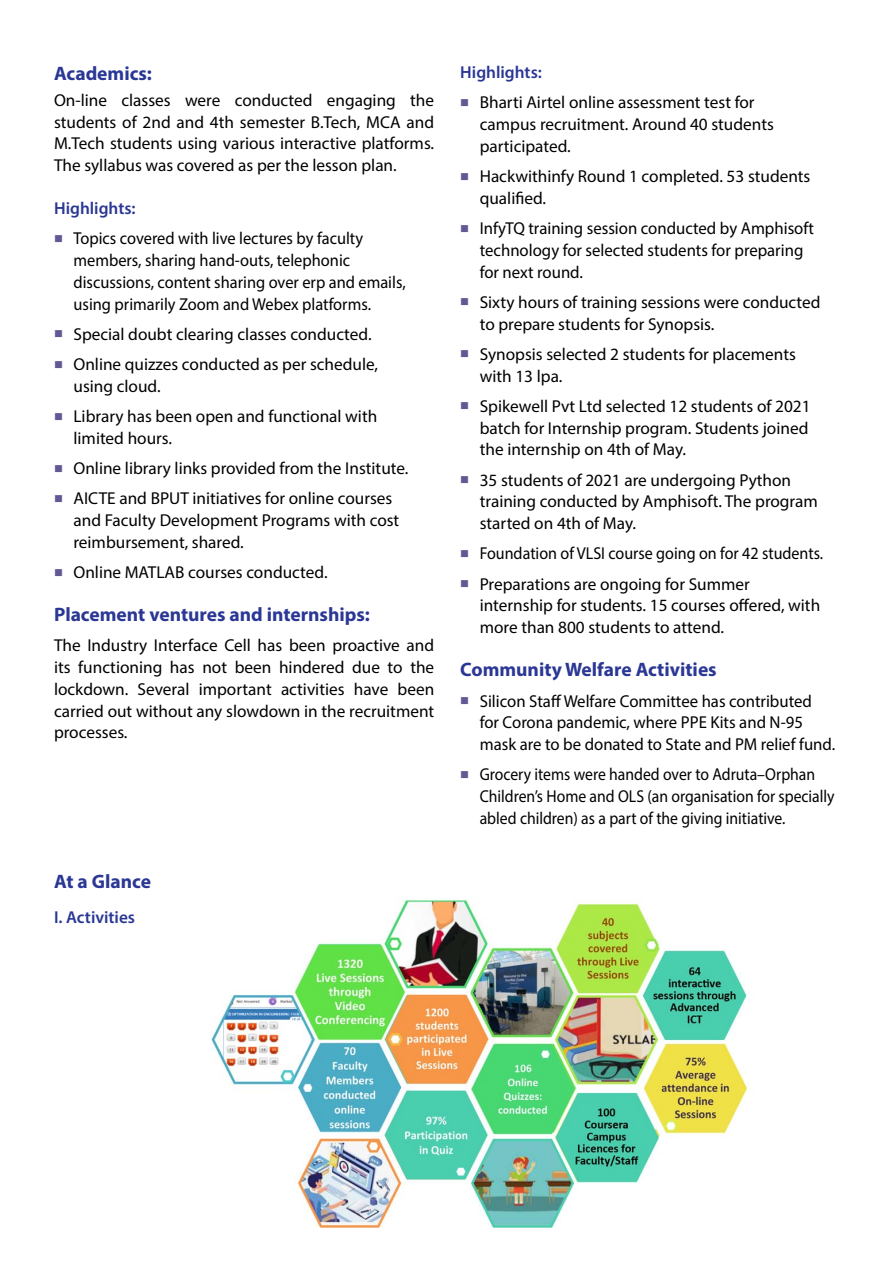
<style>
.page{position:relative;width:894px;height:1263px;background:#fff}
.page>*{position:absolute;margin:0;border:0;box-sizing:border-box;transform-origin:0 0}
.t1{font:700 19.5px "Myriad Pro";color:#2a3795}
.t2{font:17.25px/21.8px "Myriad Pro";color:#000}
.t3{font:17.25px/21.8px "Myriad Pro";color:#000;scale:.95 1}
.t4{font:17.25px/21.8px "Myriad Pro";color:#000;scale:.91 1}
.t5{font:17.25px "Myriad Pro";color:#000;scale:.93 1}
.t6{font:600 17.25px "Myriad Pro";color:#2a3795}
.s1{color:#605994}
</style>
<div class="page">
<img style="left:211px;top:899px;width:537px;height:329px">
<p class="t1" style="left:54px;top:61px;width:100px">Academics:</p>
<p class="t2" style="left:54px;top:89px;width:382px;text-align:justify">On-line classes were conducted engaging the students of 2nd and 4th semester B.Tech, MCA and M.Tech students using various interactive platforms.<br>The syllabus was covered as per the lesson plan.</p>
<p class="t6" style="left:54px;top:197px;width:83px">Highlights:</p>
<p class="t3" style="left:74px;top:227px;width:351px;text-indent:-20px"><span class="s1">■</span> Topics covered with live lectures by faculty members, sharing hand-outs, telephonic discussions, content sharing over erp and emails, using primarily Zoom and Webex platforms.</p>
<p class="t2" style="left:54px;top:323px;width:319px"><span class="s1">■</span> Special doubt clearing classes conducted.</p>
<p class="t2" style="left:73px;top:353px;width:306px;text-indent:-19px"><span class="s1">■</span> Online quizzes conducted as per schedule, using cloud.</p>
<p class="t2" style="left:73px;top:405px;width:305px;text-indent:-19px"><span class="s1">■</span> Library has been open and functional with limited hours.</p>
<p class="t2" style="left:54px;top:457px;width:356px"><span class="s1">■</span> Online library links provided from the Institute.</p>
<p class="t2" style="left:73px;top:487px;width:327px;text-indent:-19px"><span class="s1">■</span> AICTE and BPUT initiatives for online courses and Faculty Development Programs with cost reimbursement, shared.</p>
<p class="t2" style="left:54px;top:561px;width:275px"><span class="s1">■</span> Online MATLAB courses conducted.</p>
<p class="t1" style="left:54px;top:602px;width:318px">Placement ventures and internships:</p>
<p class="t2" style="left:54px;top:634px;width:382px;text-align:justify">The Industry Interface Cell has been proactive and its functioning has not been hindered due to the lockdown. Several important activities have been carried out without any slowdown in the recruitment processes.</p>
<p class="t1" style="left:54px;top:869px;width:99px">At a Glance</p>
<p class="t6" style="left:54px;top:906px;width:83px">I. Activities</p>
<p class="t6" style="left:460px;top:61px;width:83px">Highlights:</p>
<p class="t2" style="left:480px;top:91px;width:296px;text-indent:-19px"><span class="s1">■</span> Bharti Airtel online assessment test for campus recruitment. Around 40 students participated.</p>
<p class="t2" style="left:480px;top:165px;width:332px;text-indent:-19px"><span class="s1">■</span> Hackwithinfy Round 1 completed. 53 students qualified.</p>
<p class="t2" style="left:480px;top:217px;width:336px;text-indent:-20px"><span class="s1">■</span> InfyTQ training session conducted by Amphisoft technology for selected students for preparing for next round.</p>
<p class="t2" style="left:480px;top:291px;width:342px;text-indent:-19px"><span class="s1">■</span> Sixty hours of training sessions were conducted to prepare students for Synopsis.</p>
<p class="t2" style="left:480px;top:343px;width:318px;text-indent:-19px"><span class="s1">■</span> Synopsis selected 2 students for placements with 13 lpa.</p>
<p class="t2" style="left:480px;top:395px;width:332px;text-indent:-19px"><span class="s1">■</span> Spikewell Pvt Ltd selected 12 students of 2021 batch for Internship program. Students joined the internship on 4th of May.</p>
<p class="t2" style="left:480px;top:469px;width:339px;text-indent:-19px"><span class="s1">■</span> 35 students of 2021 are undergoing Python training conducted by Amphisoft. The program started on 4th of May.</p>
<p class="t5" style="left:460px;top:543px;width:392px"><span class="s1">■</span> Foundation of VLSI course going on for 42 students.</p>
<p class="t2" style="left:480px;top:573px;width:342px;text-indent:-19px"><span class="s1">■</span> Preparations are ongoing for Summer internship for students. 15 courses offered, with more than 800 students to attend.</p>
<p class="t1" style="left:460px;top:657px;width:258px">Community Welfare Activities</p>
<p class="t2" style="left:480px;top:689px;width:357px;text-indent:-20px"><span class="s1">■</span> Silicon Staff Welfare Committee has contributed for Corona pandemic, where PPE Kits and N-95 mask are to be donated to State and PM relief fund.</p>
<p class="t4" style="left:480px;top:763px;width:391px;text-indent:-20px"><span class="s1">■</span> Grocery items were handed over to Adruta–Orphan<br>Children’s Home and OLS (an organisation for specially abled children) as a part of the giving initiative.</p>
</div>
